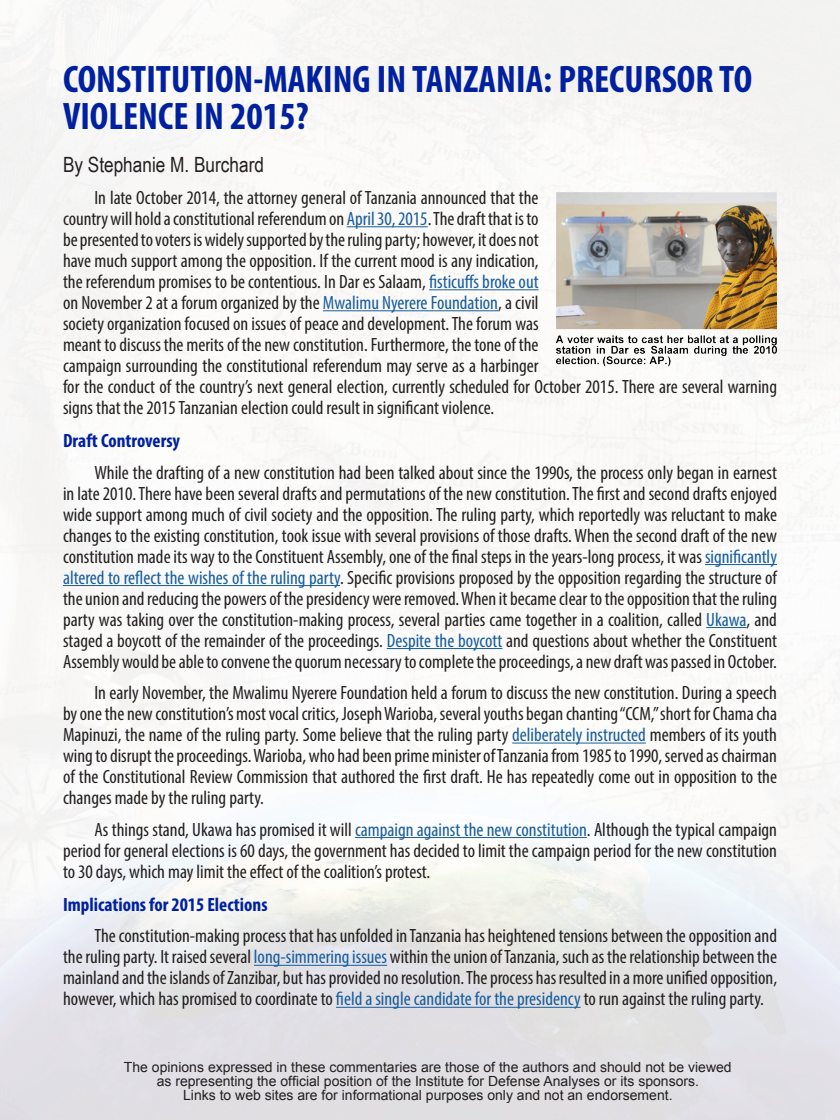
<style>
.page{position:relative;width:840px;height:1120px;background:#fff}
.page>*{position:absolute;margin:0;border:0;box-sizing:border-box;transform-origin:0 0}
.t1{font:700 condensed 38.5px/36.8px "Myriad Pro";color:#0020a0}
.t2{font:21px "Arial Narrow";color:#231f20}
.t3{font:condensed 19.25px/21px "Myriad Pro";color:#231f20;text-align:justify}
.t4{font:700 condensed 19.25px "Myriad Pro";color:#0020a0}
.t5{font:14px/14px "Arial";color:#231f20;text-align:center}
.s1{color:#175d9e}
</style>
<div class="page">
<hr style="left:347px;top:226px;width:81px;height:1px;background:#175d9e">
<hr style="left:429px;top:289px;width:110px;height:1px;background:#175d9e">
<hr style="left:323px;top:310px;width:175px;height:1px;background:#175d9e">
<hr style="left:705px;top:564px;width:72px;height:1px;background:#175d9e">
<hr style="left:63px;top:585px;width:277px;height:1px;background:#175d9e">
<hr style="left:706px;top:627px;width:40px;height:1px;background:#175d9e">
<hr style="left:387px;top:648px;width:115px;height:1px;background:#175d9e">
<hr style="left:512px;top:743px;width:134px;height:1px;background:#175d9e">
<hr style="left:355px;top:837px;width:232px;height:1px;background:#175d9e">
<hr style="left:254px;top:965px;width:133px;height:1px;background:#175d9e">
<hr style="left:336px;top:1007px;width:245px;height:1px;background:#175d9e">
<img style="left:556px;top:192px;width:221px;height:177px">
<p class="t1" style="left:63px;top:60px;width:691px">CONSTITUTION-MAKING IN TANZANIA: PRECURSOR TO<br>VIOLENCE IN 2015?</p>
<p class="t2" style="left:63px;top:150px;width:203px">By Stephanie M. Burchard</p>
<p class="t3" style="left:63px;top:187px;width:716px;text-align:left;text-indent:31px">In late October 2014, the attorney general of Tanzania announced that the<br>country will hold a constitutional referendum on <span class="s1">April 30, 2015</span>. The draft that is to<br>be presented to voters is widely supported by the ruling party; however, it does not<br>have much support among the opposition. If the current mood is any indication,<br>the referendum promises to be contentious. In Dar es Salaam, <span class="s1">fisticuffs broke out<br></span>on November 2 at a forum organized by the <span class="s1">Mwalimu Nyerere Foundation</span>, a civil<br>society organization focused on issues of peace and development. The forum was<br>meant to discuss the merits of the new constitution. Furthermore, the tone of the<br>campaign surrounding the constitutional referendum may serve as a harbinger<br>for the conduct of the country’s next general election, currently scheduled for October 2015. There are several warning signs that the 2015 Tanzanian election could result in significant violence.</p>
<p class="t4" style="left:63px;top:429px;width:119px">Draft Controversy</p>
<p class="t3" style="left:63px;top:462px;width:716px;text-indent:31px">While the drafting of a new constitution had been talked about since the 1990s, the process only began in earnest in late 2010. There have been several drafts and permutations of the new constitution. The first and second drafts enjoyed wide support among much of civil society and the opposition. The ruling party, which reportedly was reluctant to make changes to the existing constitution, took issue with several provisions of those drafts. When the second draft of the new constitution made its way to the Constituent Assembly, one of the final steps in the years-long process, it was <span class="s1">significantly altered to reflect the wishes of the ruling party</span>. Specific provisions proposed by the opposition regarding the structure of the union and reducing the powers of the presidency were removed. When it became clear to the opposition that the ruling party was taking over the constitution-making process, several parties came together in a coalition, called <span class="s1">Ukawa</span>, and staged a boycott of the remainder of the proceedings. <span class="s1">Despite the boycott</span> and questions about whether the Constituent Assembly would be able to convene the quorum necessary to complete the proceedings, a new draft was passed in October.</p>
<p class="t3" style="left:63px;top:682px;width:716px;text-indent:31px">In early November, the Mwalimu Nyerere Foundation held a forum to discuss the new constitution. During a speech by one the new constitution’s most vocal critics, Joseph Warioba, several youths began chanting “CCM,” short for Chama cha Mapinuzi, the name of the ruling party. Some believe that the ruling party <span class="s1">deliberately instructed</span> members of its youth wing to disrupt the proceedings. Warioba, who had been prime minister of Tanzania from 1985 to 1990, served as chairman of the Constitutional Review Commission that authored the first draft. He has repeatedly come out in opposition to the changes made by the ruling party.</p>
<p class="t3" style="left:63px;top:819px;width:716px;text-indent:31px">As things stand, Ukawa has promised it will <span class="s1">campaign against the new constitution</span>. Although the typical campaign period for general elections is 60 days, the government has decided to limit the campaign period for the new constitution to 30 days, which may limit the effect of the coalition’s protest.</p>
<p class="t4" style="left:63px;top:892px;width:206px">Implications for 2015 Elections</p>
<p class="t3" style="left:63px;top:925px;width:716px;text-indent:31px">The constitution-making process that has unfolded in Tanzania has heightened tensions between the opposition and the ruling party. It raised several <span class="s1">long-simmering issues</span> within the union of Tanzania, such as the relationship between the mainland and the islands of Zanzibar, but has provided no resolution. The process has resulted in a more unified opposition, however, which has promised to coordinate to <span class="s1">field a single candidate for the presidency</span> to run against the ruling party.</p>
<p class="t5" style="left:124px;top:1060px;width:609px">The opinions expressed in these commentaries are those of the authors and should not be viewed as representing the official position of the Institute for Defense Analyses or its sponsors.<br>Links to web sites are for informational purposes only and not an endorsement.</p>
</div>
